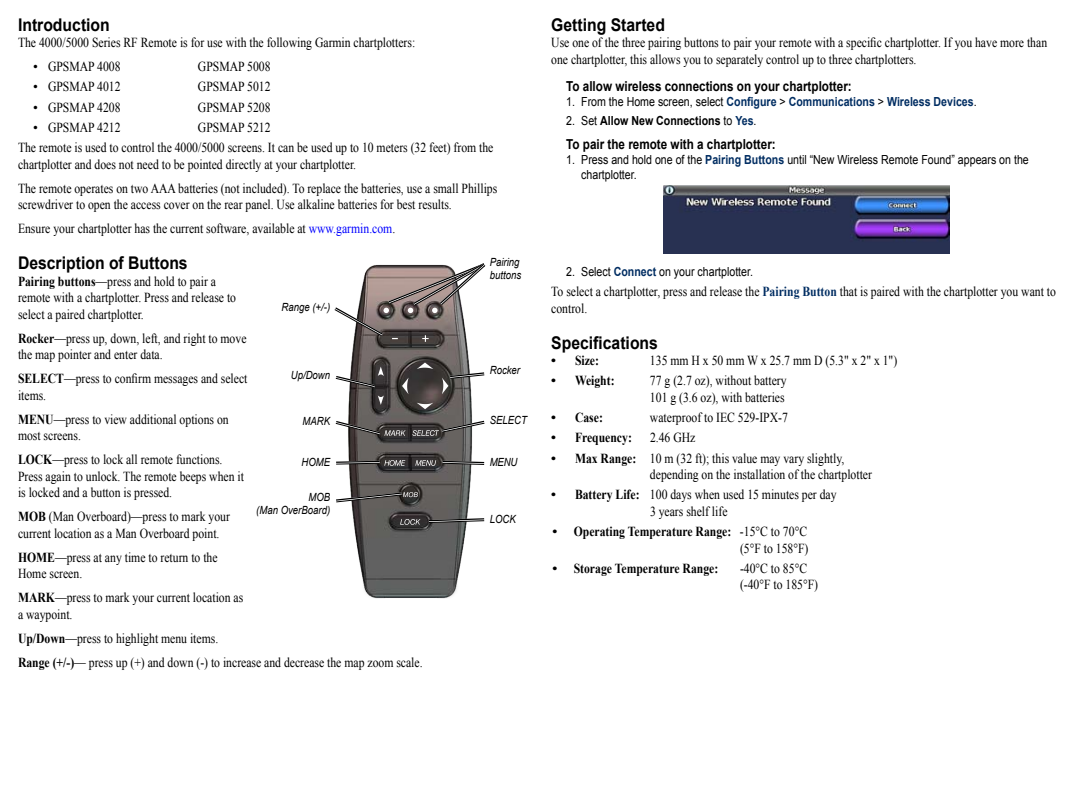
<style>
.page{position:relative;width:1080px;height:810px;background:#fff}
.page>*{position:absolute;margin:0;border:0;box-sizing:border-box;transform-origin:0 0}
.t1{font:700 17.5px "Arial";color:#000;scale:.9 1}
.t2{font:13.75px/16.5px "Times New Roman";color:#000;scale:.85 1}
.t3{font:700 13.75px "Arial";color:#000;scale:.85 1}
.t4{font:700 13.75px "Times New Roman";color:#000;scale:.85 1}
.t5{font:700 13.75px/20.2px "Times New Roman";color:#000}
.t6{font:13.75px/20.2px "Times New Roman";color:#000;text-align:justify}
.t7{font:12.5px/15px "Arial";color:#000;scale:.85 1}
.t8{font:700 12.5px "Arial";color:#002d62;scale:.85 1}
.t9{font:700 12.5px "Arial";color:#000;scale:.85 1}
.t10{font:italic 11.25px/13.5px "Arial";color:#000;scale:.85 1}
.s1{color:#00f}
.s2{font-weight:700}
.s3{font-weight:400;color:#000}
.s4{font-weight:400}
.s5{color:#002d62}
.s6{font-weight:700;color:#002d62}
</style>
<div class="page">
<img style="left:663px;top:186px;width:287px;height:67px">
<img style="left:348px;top:342px;width:124px;height:257px">
<svg style="left:417px;top:363px;width:16px;height:6px"></svg>
<svg style="left:417px;top:403px;width:16px;height:6px"></svg>
<svg style="left:402px;top:378px;width:7px;height:16px"></svg>
<svg style="left:378px;top:395px;width:6px;height:10px"></svg>
<svg style="left:334px;top:263px;width:152px;height:79px"></svg>
<svg style="left:335px;top:367px;width:49px;height:22px"></svg>
<svg style="left:335px;top:419px;width:71px;height:17px"></svg>
<svg style="left:336px;top:459px;width:69px;height:7px"></svg>
<svg style="left:336px;top:491px;width:82px;height:12px"></svg>
<svg style="left:442px;top:371px;width:43px;height:23px"></svg>
<svg style="left:412px;top:419px;width:73px;height:17px"></svg>
<svg style="left:415px;top:459px;width:70px;height:7px"></svg>
<svg style="left:400px;top:517px;width:85px;height:8px"></svg>
<p class="t1" style="left:18px;top:13px;width:104px">Introduction</p>
<p class="t2" style="left:48px;top:30px;width:434px;line-height:24px;text-indent:-30px">The 4000/5000 Series RF Remote is for use with the following Garmin chartplotters:<br>GPSMAP 4008</p>
<p class="t2" style="left:198px;top:58px;width:87px">GPSMAP 5008</p>
<p class="t6" style="left:33px;top:56px;width:6px">• • • •</p>
<p class="t2" style="left:48px;top:78px;width:87px">GPSMAP 4012</p>
<p class="t2" style="left:198px;top:78px;width:87px">GPSMAP 5012</p>
<p class="t2" style="left:48px;top:99px;width:87px">GPSMAP 4208</p>
<p class="t2" style="left:198px;top:99px;width:87px">GPSMAP 5208</p>
<p class="t2" style="left:48px;top:119px;width:87px">GPSMAP 4212</p>
<p class="t2" style="left:18px;top:117px;width:561px;line-height:20.2px;text-indent:180px">GPSMAP 5212<br>The remote is used to control the 4000/5000 screens. It can be used up to 10 meters (32 feet) from the</p>
<p class="t2" style="left:18px;top:152px;width:565px;line-height:24px">chartplotter and does not need to be pointed directly at your chartplotter.<br>The remote operates on two AAA batteries (not included). To replace the batteries, use a small Phillips</p>
<p class="t2" style="left:18px;top:192px;width:512px;line-height:24px">screwdriver to open the access cover on the rear panel. Use alkaline batteries for best results.<br>Ensure your chartplotter has the current software, available at <span class="s1">www.garmin.com</span>.</p>
<p class="t1" style="left:18px;top:252px;width:190px">Description of Buttons</p>
<p class="t2" style="left:18px;top:273px;width:258px"><span class="s2">Pairing buttons</span>—press and hold to pair a remote with a chartplotter. Press and release to select a paired chartplotter.</p>
<p class="t2" style="left:18px;top:330px;width:270px"><span class="s2">Rocker</span>—press up, down, left, and right to move the map pointer and enter data.</p>
<p class="t2" style="left:18px;top:370px;width:272px"><span class="s2">SELECT</span>—press to confirm messages and select items.</p>
<p class="t2" style="left:18px;top:411px;width:249px"><span class="s2">MENU</span>—press to view additional options on most screens.</p>
<p class="t2" style="left:18px;top:451px;width:267px"><span class="s2">LOCK</span>—press to lock all remote functions.<br>Press again to unlock. The remote beeps when it is locked and a button is pressed.</p>
<p class="t2" style="left:18px;top:508px;width:251px"><span class="s2">MOB</span> (Man Overboard)—press to mark your current location as a Man Overboard point.</p>
<p class="t2" style="left:18px;top:549px;width:236px"><span class="s2">HOME</span>—press at any time to return to the<br>Home screen.</p>
<p class="t2" style="left:18px;top:589px;width:267px"><span class="s2">MARK</span>—press to mark your current location as a waypoint.</p>
<p class="t2" style="left:18px;top:626px;width:478px;line-height:24px"><span class="s2">Up/Down</span>—press to highlight menu items.<br><span class="s2">Range (+/-)</span>— press up (+) and down (-) to increase and decrease the map zoom scale.</p>
<p class="t10" style="left:490px;top:255px;width:38px">Pairing buttons</p>
<p class="t10" style="left:282px;top:301px;width:59px">Range (+/-)</p>
<p class="t10" style="left:490px;top:364px;width:37px">Rocker</p>
<p class="t10" style="left:291px;top:368px;width:48px">Up/Down</p>
<p class="t10" style="left:303px;top:414px;width:34px">MARK</p>
<p class="t10" style="left:302px;top:456px;width:35px">HOME</p>
<p class="t10" style="left:256px;top:490px;width:88px;text-align:right">MOB<br>(Man OverBoard)</p>
<p class="t10" style="left:490px;top:413px;width:45px">SELECT</p>
<p class="t10" style="left:490px;top:456px;width:34px">MENU</p>
<p class="t10" style="left:490px;top:513px;width:32px">LOCK</p>
<p class="t1" style="left:551px;top:13px;width:128px">Getting Started</p>
<p class="t2" style="left:551px;top:34px;width:585px">Use one of the three pairing buttons to pair your remote with a specific chartplotter. If you have more than one chartplotter, this allows you to separately control up to three chartplotters.</p>
<p class="t3" style="left:566px;top:78px;width:337px">To allow wireless connections on your chartplotter:</p>
<p class="t8" style="left:566px;top:94px;width:484px"><span class="s3">1. From the Home screen, select</span> Configure <span class="s3">&gt;</span> Communications <span class="s3">&gt;</span> Wireless Devices<span class="s3">.</span></p>
<p class="t9" style="left:566px;top:113px;width:225px"><span class="s4">2. Set</span> Allow New Connections <span class="s4">to</span> <span class="s5">Yes</span><span class="s4">.</span></p>
<p class="t3" style="left:566px;top:135px;width:248px">To pair the remote with a chartplotter:</p>
<p class="t7" style="left:581px;top:152px;width:528px;text-indent:-15px">1. Press and hold one of the <span class="s6">Pairing Buttons</span> until “New Wireless Remote Found” appears on the chartplotter.</p>
<p class="t7" style="left:566px;top:264px;width:221px">2. Select <span class="s6">Connect</span> on your chartplotter.</p>
<p class="t2" style="left:551px;top:283px;width:595px">To select a chartplotter, press and release the <span class="s6">Pairing Button</span> that is paired with the chartplotter you want to control.</p>
<p class="t1" style="left:551px;top:331px;width:120px">Specifications</p>
<p class="t4" style="left:575px;top:351px;width:30px">Size:</p>
<p class="t2" style="left:650px;top:352px;width:292px">135 mm H x 50 mm W x 25.7 mm D (5.3" x 2" x 1")</p>
<p class="t4" style="left:575px;top:371px;width:48px">Weight:</p>
<p class="t2" style="left:650px;top:372px;width:162px">77 g (2.7 oz), without battery<br>101 g (3.6 oz), with batteries</p>
<p class="t4" style="left:575px;top:408px;width:34px">Case:</p>
<p class="t2" style="left:650px;top:409px;width:164px">waterproof to IEC 529-IPX-7</p>
<p class="t4" style="left:575px;top:428px;width:68px">Frequency:</p>
<p class="t5" style="left:551px;top:350px;width:6px">• •</p>
<p class="t5" style="left:551px;top:407px;width:6px;text-align:justify">• • •</p>
<p class="t5" style="left:551px;top:484px;width:6px">•</p>
<p class="t5" style="left:552px;top:521px;width:6px">•</p>
<p class="t5" style="left:552px;top:558px;width:6px">•</p>
<p class="t2" style="left:575px;top:428px;width:318px;line-height:20.2px;text-indent:75px">2.46 GHz<br><span class="s2">Max Range:</span> 10 m (32 ft); this value may vary slightly,</p>
<p class="t2" style="left:575px;top:464px;width:351px;line-height:20.2px;text-indent:75px">depending on the installation of the chartplotter<br><span class="s2">Battery Life:</span> 100 days when used 15 minutes per day</p>
<p class="t2" style="left:574px;top:501px;width:276px;line-height:20.2px;text-align:center">3 years shelf life<br><span class="s2">Operating Temperature Range:</span> -15°C to 70°C</p>
<p class="t2" style="left:740px;top:540px;width:82px">(5°F to 158°F)</p>
<p class="t4" style="left:574px;top:559px;width:172px">Storage Temperature Range:</p>
<p class="t2" style="left:740px;top:560px;width:93px">-40°C to 85°C (-40°F to 185°F)</p>
</div>
